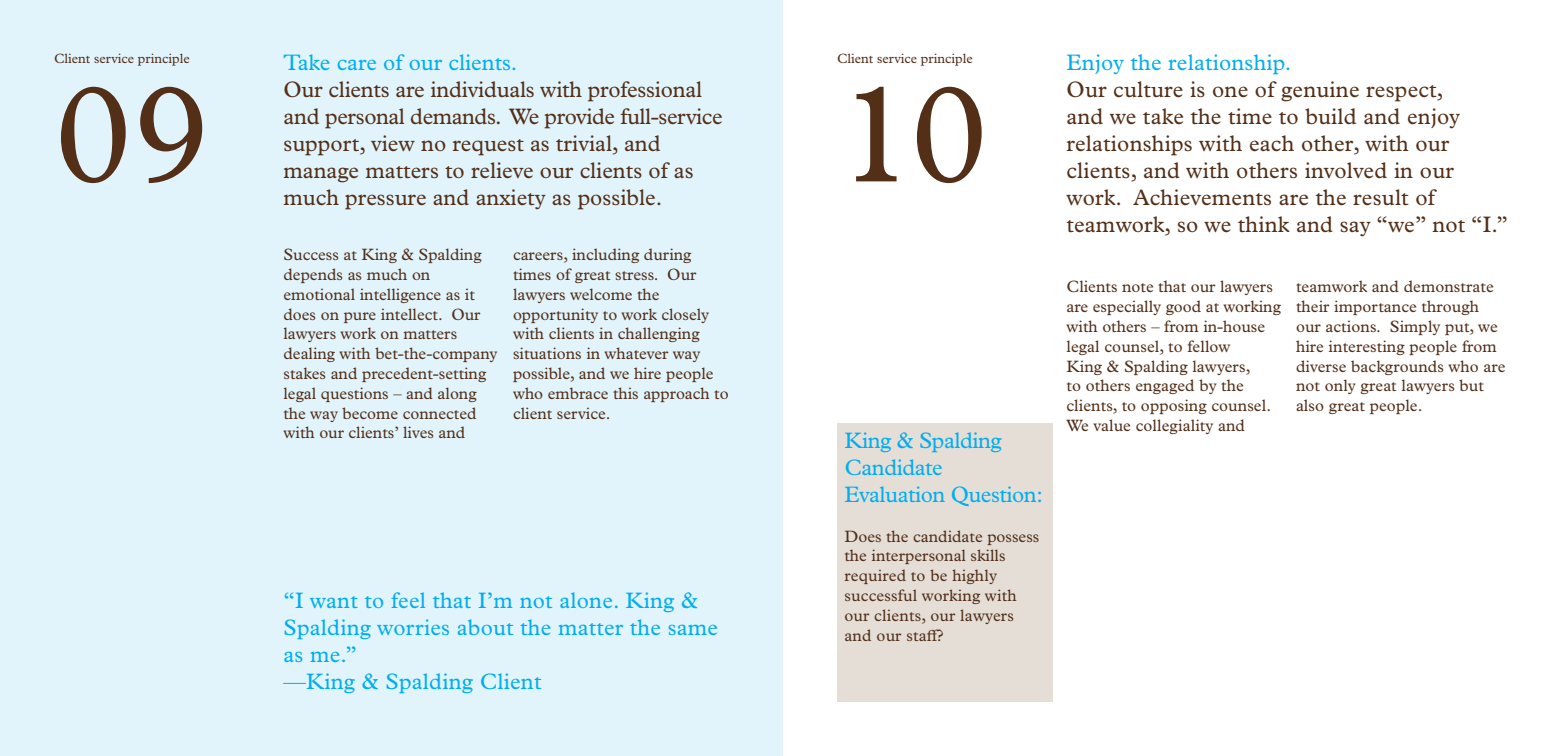
<style>
.page{position:relative;width:1566px;height:756px;background:#fff}
.page>*{position:absolute;margin:0;border:0;box-sizing:border-box;transform-origin:0 0}
.t1{font:142.5px "Plantin MT Pro";color:#532f18}
.t2{font:22.5px/27px "Plantin MT Pro";color:#532f18}
.t3{font:22.5px/27px "Plantin MT Pro";letter-spacing:.01em;color:#00aeef}
.t4{font:22.5px/27px "Plantin MT Pro";letter-spacing:-.02em;color:#00aeef}
.t5{font:16.5px/19.8px "Plantin MT Pro";color:#532f18}
.t6{font:13.5px "Plantin MT Pro";color:#532f18}
</style>
<div class="page">
<div style="left:0;top:0;width:783px;height:756px;background:#e1f4fc"></div>
<div style="left:837px;top:424px;width:216px;height:278px;background:#e4ded7"></div>
<p class="t6" style="left:54px;top:51px;width:137px">Client service principle</p>
<p class="t1" style="left:54px;top:52px;width:159px">09</p>
<p class="t3" style="left:284px;top:49px;width:235px">Take care of our clients.</p>
<p class="t2" style="left:284px;top:76px;width:441px">Our clients are individuals with professional and personal demands. We provide full-service support, view no request as trivial, and manage matters to relieve our clients of as</p>
<p class="t2" style="left:284px;top:184px;width:380px">much pressure and anxiety as possible.</p>
<p class="t5" style="left:284px;top:245px;width:216px">Success at King &amp; Spalding depends as much on emotional intelligence as it does on pure intellect. Our lawyers work on matters dealing with bet-the-company stakes and precedent-setting legal questions – and along the way become connected with our clients’ lives and</p>
<p class="t5" style="left:513px;top:245px;width:217px">careers, including during times of great stress. Our lawyers welcome the opportunity to work closely with clients in challenging situations in whatever way possible, and we hire people who embrace this approach to client service.</p>
<p class="t3" style="left:284px;top:587px;width:436px">“I want to feel that I’m not alone. King &amp;<br>Spalding worries about the matter the same as me.”</p>
<p class="t3" style="left:284px;top:668px;width:260px">—King &amp; Spalding Client</p>
<p class="t6" style="left:837px;top:51px;width:137px">Client service principle</p>
<p class="t1" style="left:837px;top:52px;width:153px">10</p>
<p class="t4" style="left:844px;top:427px;width:200px">King &amp; Spalding<br>Candidate<br>Evaluation Question:</p>
<p class="t5" style="left:844px;top:526px;width:196px">Does the candidate possess the interpersonal skills required to be highly successful working with our clients, our lawyers and our staff?</p>
<p class="t3" style="left:1066px;top:49px;width:226px">Enjoy the relationship.</p>
<p class="t2" style="left:1066px;top:76px;width:443px">Our culture is one of genuine respect,<br>and we take the time to build and enjoy relationships with each other, with our clients, and with others involved in our work. Achievements are the result of teamwork, so we think and say “we” not “I.”</p>
<p class="t5" style="left:1066px;top:277px;width:216px">Clients note that our lawyers are especially good at working with others – from in-house legal counsel, to fellow<br>King &amp; Spalding lawyers,<br>to others engaged by the clients, to opposing counsel.<br>We value collegiality and</p>
<p class="t5" style="left:1296px;top:277px;width:211px">teamwork and demonstrate their importance through our actions. Simply put, we hire interesting people from diverse backgrounds who are not only great lawyers but also great people.</p>
</div>
